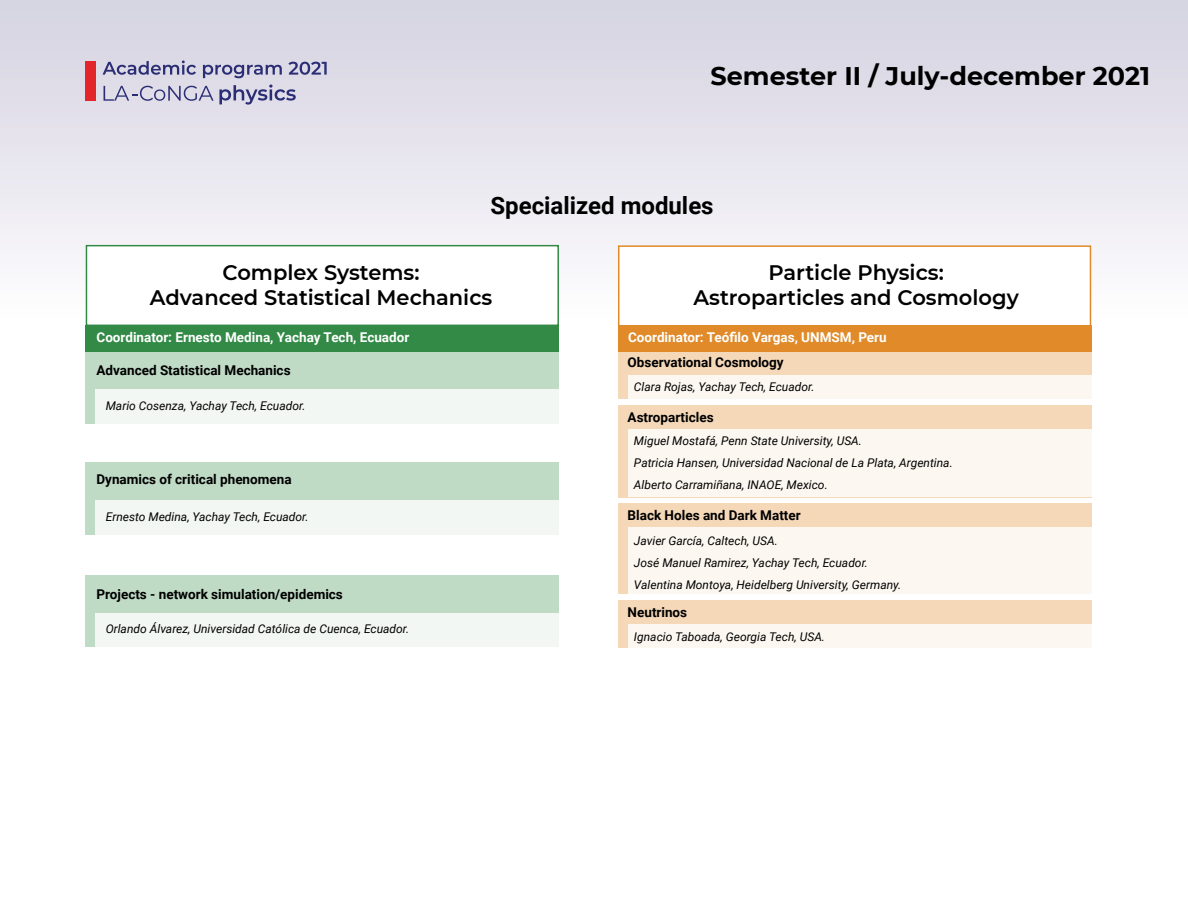
<style>
.page{position:relative;width:1188px;height:918px;background:#fff}
.page>*{position:absolute;margin:0;border:0;box-sizing:border-box;transform-origin:0 0}
.t1{font:700 25.5px "Montserrat";color:#000}
.t2{font:700 24px "Roboto";color:#000}
.t3{font:600 21px/25.2px "Montserrat";color:#000;text-align:center}
.t4{font:700 13.5px "Roboto";color:#000}
.t5{font:700 13.5px "Roboto";color:#fff}
.t6{font:italic 12px/21.9px "Roboto";color:#000}
</style>
<div class="page">
<svg style="left:0;top:0;width:1188px;height:328px"></svg>
<div style="left:86px;top:245px;width:473px;height:81px;background:#fff;border:2px solid #328a46"></div>
<div style="left:618px;top:245px;width:473px;height:82px;background:#fff;border:2px solid #e08a29"></div>
<div style="left:86px;top:351px;width:473px;height:73px;background:#bfdac5"></div>
<div style="left:86px;top:462px;width:473px;height:73px;background:#bfdac5"></div>
<div style="left:86px;top:575px;width:473px;height:72px;background:#bfdac5"></div>
<div style="left:96px;top:390px;width:463px;height:34px;background:#f2f7f3"></div>
<div style="left:96px;top:501px;width:463px;height:34px;background:#f2f7f3"></div>
<div style="left:96px;top:613px;width:463px;height:34px;background:#f2f7f3"></div>
<div style="left:86px;top:325px;width:473px;height:26px;background:#328a46"></div>
<div style="left:618px;top:352px;width:473px;height:47px;background:#f4d8b8"></div>
<div style="left:618px;top:405px;width:473px;height:92px;background:#f4d8b8"></div>
<div style="left:618px;top:503px;width:473px;height:91px;background:#f4d8b8"></div>
<div style="left:618px;top:600px;width:473px;height:47px;background:#f4d8b8"></div>
<div style="left:628px;top:376px;width:463px;height:23px;background:#fcf7f0"></div>
<div style="left:628px;top:429px;width:463px;height:68px;background:#fcf7f0"></div>
<div style="left:628px;top:527px;width:463px;height:67px;background:#fcf7f0"></div>
<div style="left:628px;top:624px;width:463px;height:23px;background:#fcf7f0"></div>
<div style="left:618px;top:325px;width:473px;height:27px;background:#e08a29"></div>
<div style="left:86px;top:61px;width:10px;height:39px;background:#e32629"></div>
<svg style="left:104px;top:85px;width:192px;height:20px;background:#b9b8cf"></svg>
<svg style="left:103px;top:61px;width:224px;height:17px;background:#aaaac6"></svg>
<h1 class="t1" style="left:711px;top:58px;width:441px">Semester II / July-december 2021</h1>
<h2 class="t2" style="left:490px;top:188px;width:225px">Specialized modules</h2>
<h3 class="t3" style="left:150px;top:259px;width:344px">Complex Systems:<br>Advanced Statistical Mechanics</h3>
<h3 class="t3" style="left:694px;top:259px;width:327px">Particle Physics:<br>Astroparticles and Cosmology</h3>
<p class="t5" style="left:97px;top:328px;width:314px">Coordinator: Ernesto Medina, Yachay Tech, Ecuador</p>
<p class="t5" style="left:628px;top:328px;width:260px">Coordinator: Teófilo Vargas, UNMSM, Peru</p>
<p class="t4" style="left:97px;top:361px;width:196px">Advanced Statistical Mechanics</p>
<p class="t6" style="left:106px;top:394px;width:201px">Mario Cosenza, Yachay Tech, Ecuador.</p>
<p class="t4" style="left:97px;top:470px;width:197px">Dynamics of critical phenomena</p>
<p class="t6" style="left:106px;top:506px;width:204px">Ernesto Medina, Yachay Tech, Ecuador.</p>
<p class="t4" style="left:97px;top:584px;width:248px">Projects - network simulation/epidemics</p>
<p class="t6" style="left:106px;top:617px;width:305px">Orlando Álvarez, Universidad Católica de Cuenca, Ecuador.</p>
<p class="t4" style="left:628px;top:353px;width:158px">Observational Cosmology</p>
<p class="t6" style="left:634px;top:375px;width:182px">Clara Rojas, Yachay Tech, Ecuador.</p>
<p class="t4" style="left:628px;top:407px;width:87px">Astroparticles</p>
<p class="t6" style="left:634px;top:430px;width:320px">Miguel Mostafá, Penn State University, USA.<br>Patricia Hansen, Universidad Nacional de La Plata, Argentina.<br>Alberto Carramiñana, INAOE, Mexico.</p>
<p class="t4" style="left:628px;top:506px;width:175px">Black Holes and Dark Matter</p>
<p class="t6" style="left:634px;top:529px;width:269px">Javier García, Caltech, USA.<br>José Manuel Ramirez, Yachay Tech, Ecuador.<br>Valentina Montoya, Heidelberg University, Germany.</p>
<p class="t4" style="left:628px;top:602px;width:61px">Neutrinos</p>
<p class="t6" style="left:634px;top:626px;width:193px">Ignacio Taboada, Georgia Tech, USA.</p>
</div>
